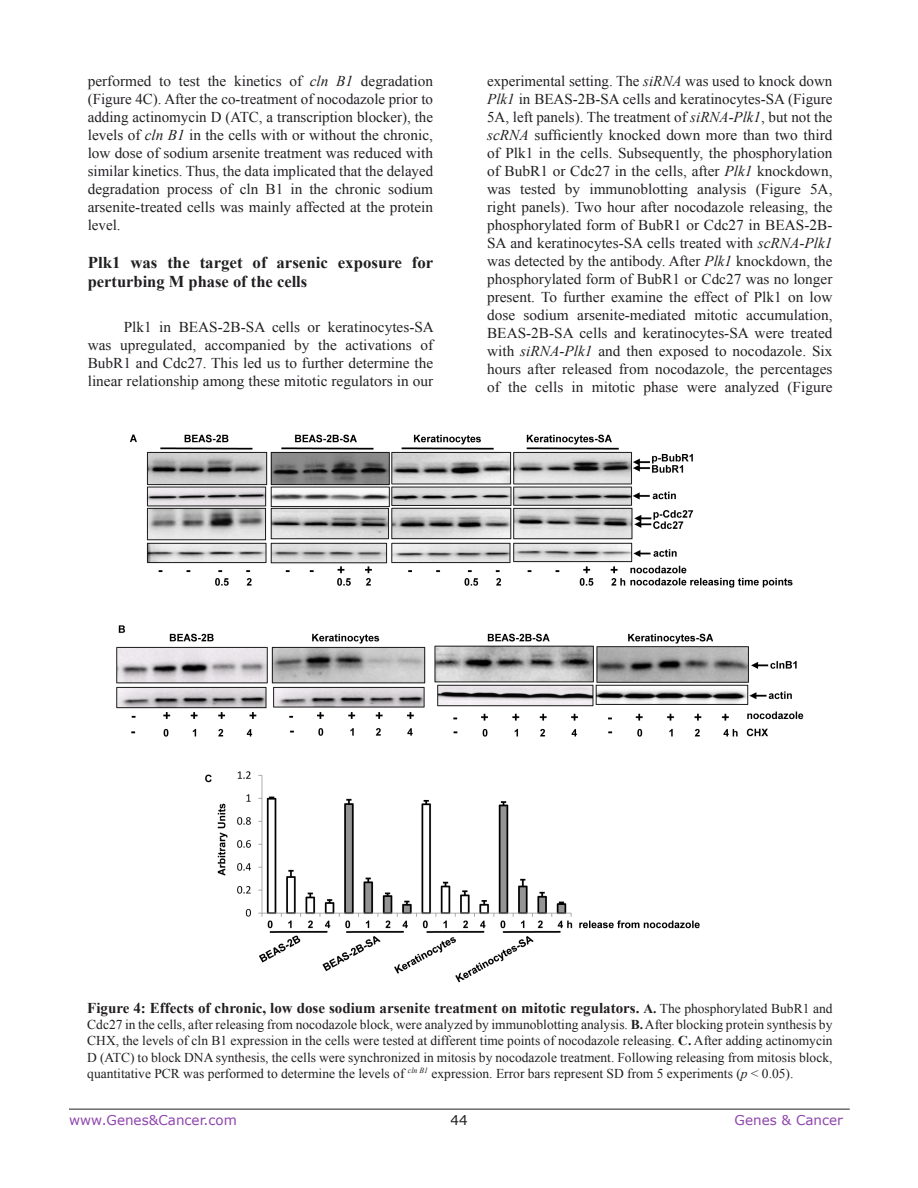
<style>
.page{position:relative;width:918px;height:1188px;background:#fff}
.page>*{position:absolute;margin:0;border:0;box-sizing:border-box;transform-origin:0 0}
.SubHeading{font:700 16.5px/19.8px "Times New Roman";color:#221f22}
.BodyText{font:15px/18px "Times New Roman";color:#221f22;text-align:justify}
.FigureText{font:700 15px "Times New Roman";color:#231f20}
.FigureText-2{font:13.5px/16.2px "Times New Roman";color:#231f20;text-align:justify}
.t1{font:13.5px "Verdana";color:#8e44ad}
.t2{font:13.5px "Verdana";color:#221f22}
.s1{font-style:italic}
.s2{font-size:13.5px;color:#221f22}
.s3{font-weight:400;font-size:13.5px}
.s4{font-weight:700;color:#221f22}
.s5{color:#221f22}
.s6{font-style:italic;color:#221f22}
</style>
<div class="page">
<hr style="left:69px;top:1109px;width:781px;height:1px;background:#231f20">
<img style="left:116px;top:434px;width:688px;height:549px">
<p class="BodyText" style="left:88px;top:72px;width:347px">performed to test the kinetics of <span class="s1">cln B1</span> degradation (Figure 4C). After the co-treatment of nocodazole prior to adding actinomycin D (ATC, a transcription blocker), the levels of <span class="s1">cln B1</span> in the cells with or without the chronic, low dose of sodium arsenite treatment was reduced with similar kinetics. Thus, the data implicated that the delayed degradation process of cln B1 in the chronic sodium arsenite-treated cells was mainly affected at the protein level.</p>
<p class="SubHeading" style="left:88px;top:252px;width:347px">Plk1 was the target of arsenic exposure for perturbing M phase of the cells</p>
<p class="BodyText" style="left:88px;top:318px;width:348px;text-indent:36px">Plk1 in BEAS-2B-SA cells or keratinocytes-SA was upregulated, accompanied by the activations of BubR1 and Cdc27. This led us to further determine the linear relationship among these mitotic regulators in our</p>
<p class="BodyText" style="left:487px;top:72px;width:347px">experimental setting. The <span class="s1">siRNA</span> was used to knock down <span class="s1">Plk1</span> in BEAS-2B-SA cells and keratinocytes-SA (Figure 5A, left panels). The treatment of <span class="s1">siRNA-Plk1</span>, but not the <span class="s1">scRNA</span> sufficiently knocked down more than two third of Plk1 in the cells. Subsequently, the phosphorylation of BubR1 or Cdc27 in the cells, after <span class="s1">Plk1</span> knockdown, was tested by immunoblotting analysis (Figure 5A, right panels). Two hour after nocodazole releasing, the phosphorylated form of BubR1 or Cdc27 in BEAS-2B-SA and keratinocytes-SA cells treated with <span class="s1">scRNA-Plk1 </span>was detected by the antibody. After <span class="s1">Plk1</span> knockdown, the phosphorylated form of BubR1 or Cdc27 was no longer present. To further examine the effect of Plk1 on low dose sodium arsenite-mediated mitotic accumulation, BEAS-2B-SA cells and keratinocytes-SA were treated with <span class="s1">siRNA-Plk1</span> and then exposed to nocodazole. Six hours after released from nocodazole, the percentages of the cells in mitotic phase were analyzed (Figure</p>
<p class="FigureText" style="left:87px;top:998px;width:747px">Figure 4: Effects of chronic, low dose sodium arsenite treatment on mitotic regulators. <span class="s2">A.</span> <span class="s3">The phosphorylated BubR1 and</span></p>
<p class="FigureText-2" style="left:87px;top:1016px;width:747px">Cdc27 in the cells, after releasing from nocodazole block, were analyzed by immunoblotting analysis. <span class="s4">B.</span> After blocking protein synthesis by CHX, the levels of cln B1 expression in the cells were tested at different time points of nocodazole releasing. <span class="s4">C.</span> After adding actinomycin D (ATC) to block DNA synthesis, the <span class="s5">cells were synchronized in mitosis by nocodazole treatment. Following releasing from mitosis block, quantitative PCR was performed to determine the levels of</span> <sup>cln</sup> <sup>B1</sup> <span class="s5">expression. Error bars represent SD from 5 experiments (</span><span class="s6">p</span> <span class="s5">&lt; 0.05).</span></p>
<p class="t1" style="left:69px;top:1111px;width:169px">www.Genes&amp;Cancer.com</p>
<p class="t2" style="left:450px;top:1111px;width:19px">44</p>
<p class="t1" style="left:735px;top:1111px;width:110px">Genes &amp; Cancer</p>
</div>
